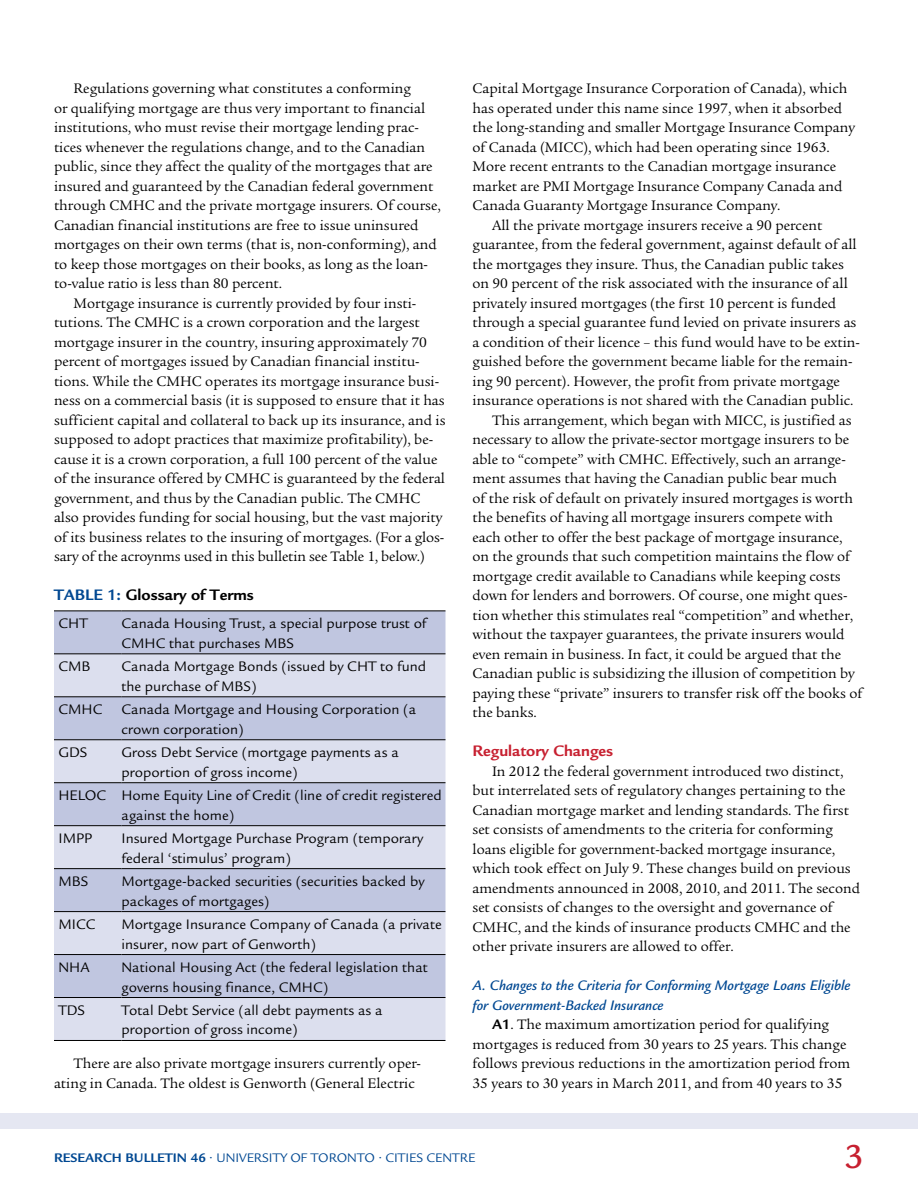
<style>
.page{position:relative;width:918px;height:1188px;background:#fff}
.page>*{position:absolute;margin:0;border:0;box-sizing:border-box;transform-origin:0 0}
.t1{font:500 36px "Legacy Sans";color:#c72030}
.table_caption{font:700 16.5px "Legacy Sans";color:#000}
.subhead{font:700 16.5px "Legacy Sans";color:#c72030}
.copy1_indent{font:15px/19.5px "Legacy Serif";color:#000}
.table_copy_left{font:15px/19.5px "Legacy Sans";color:#000}
.subhead2{font:italic 500 15px/19.5px "Legacy Sans";color:#004892}
.t2{font:13.5px "Legacy Sans";color:#004892}
.s1{color:#004892}
.s2{font-family:"Legacy Sans";font-weight:700}
.s3{font-weight:700}
</style>
<div class="page">
<div style="left:0;top:1113px;width:918px;height:16px;background:#e5e7f2"></div>
<div style="left:54px;top:611px;width:392px;height:42px;background:#c0c6e0"></div>
<svg style="left:54px;top:654px;width:392px;height:386px;background:#ced3e6"></svg>
<hr style="left:54px;top:610px;width:68px;height:1px;background:#000">
<hr style="left:122px;top:610px;width:324px;height:1px;background:#000">
<hr style="left:54px;top:653px;width:68px;height:1px;background:#000">
<hr style="left:122px;top:653px;width:324px;height:1px;background:#000">
<hr style="left:54px;top:696px;width:68px;height:1px;background:#000">
<hr style="left:122px;top:696px;width:324px;height:1px;background:#000">
<hr style="left:54px;top:739px;width:68px;height:1px;background:#000">
<hr style="left:122px;top:739px;width:324px;height:1px;background:#000">
<hr style="left:54px;top:782px;width:68px;height:1px;background:#000">
<hr style="left:122px;top:782px;width:324px;height:1px;background:#000">
<hr style="left:54px;top:825px;width:68px;height:1px;background:#000">
<hr style="left:122px;top:825px;width:324px;height:1px;background:#000">
<hr style="left:54px;top:868px;width:68px;height:1px;background:#000">
<hr style="left:122px;top:868px;width:324px;height:1px;background:#000">
<hr style="left:54px;top:911px;width:68px;height:1px;background:#000">
<hr style="left:122px;top:911px;width:324px;height:1px;background:#000">
<hr style="left:54px;top:954px;width:68px;height:1px;background:#000">
<hr style="left:122px;top:954px;width:324px;height:1px;background:#000">
<hr style="left:54px;top:997px;width:68px;height:1px;background:#000">
<hr style="left:122px;top:997px;width:324px;height:1px;background:#000">
<hr style="left:54px;top:1040px;width:68px;height:1px;background:#000">
<hr style="left:122px;top:1040px;width:324px;height:1px;background:#000">
<p class="copy1_indent" style="left:54px;top:79px;width:388px;text-indent:20px">Regulations governing what constitutes a conforming<br>or qualifying mortgage are thus very important to financial institutions, who must revise their mortgage lending prac&shy;tices whenever the regulations change, and to the Canadian public, since they affect the quality of the mortgages that are insured and guaranteed by the Canadian federal government through CMHC and the private mortgage insurers. Of course, Canadian financial institutions are free to issue uninsured mortgages on their own terms (that is, non-conforming), and to keep those mortgages on their books, as long as the loan&shy;to-value ratio is less than 80 percent.</p>
<p class="copy1_indent" style="left:54px;top:293px;width:393px;text-indent:20px">Mortgage insurance is currently provided by four insti&shy;tutions. The CMHC is a crown corporation and the largest mortgage insurer in the country, insuring approximately 70 percent of mortgages issued by Canadian financial institu&shy;tions. While the CMHC operates its mortgage insurance busi&shy;ness on a commercial basis (it is supposed to ensure that it has sufficient capital and collateral to back up its insurance, and is supposed to adopt practices that maximize profitability), be&shy;cause it is a crown corporation, a full 100 percent of the value of the insurance offered by CMHC is guaranteed by the federal government, and thus by the Canadian public. The CMHC also provides funding for social housing, but the vast majority of its business relates to the insuring of mortgages. (For a glos&shy;sary of the acroynms used in this bulletin see Table 1, below.)</p>
<p class="table_caption" style="left:54px;top:585px;width:201px"><span class="s1">TABLE 1:</span> Glossary of Terms</p>
<p class="table_copy_left" style="left:58px;top:614px;width:31px">CHT</p>
<p class="table_copy_left" style="left:122px;top:614px;width:306px">Canada Housing Trust, a special purpose trust of<br>CMHC that purchases MBS</p>
<p class="table_copy_left" style="left:58px;top:657px;width:33px">CMB</p>
<p class="table_copy_left" style="left:122px;top:657px;width:306px">Canada Mortgage Bonds (issued by CHT to fund the purchase of MBS)</p>
<p class="table_copy_left" style="left:58px;top:700px;width:45px">CMHC</p>
<p class="table_copy_left" style="left:122px;top:700px;width:296px">Canada Mortgage and Housing Corporation (a crown corporation)</p>
<p class="table_copy_left" style="left:58px;top:743px;width:30px">GDS</p>
<p class="table_copy_left" style="left:122px;top:743px;width:279px">Gross Debt Service (mortgage payments as a proportion of gross income)</p>
<p class="table_copy_left" style="left:58px;top:786px;width:49px">HELOC</p>
<p class="table_copy_left" style="left:122px;top:786px;width:322px">Home Equity Line of Credit (line of credit registered against the home)</p>
<p class="table_copy_left" style="left:58px;top:829px;width:35px">IMPP</p>
<p class="table_copy_left" style="left:122px;top:829px;width:303px">Insured Mortgage Purchase Program (temporary federal ‘stimulus’ program)</p>
<p class="table_copy_left" style="left:58px;top:872px;width:31px">MBS</p>
<p class="table_copy_left" style="left:122px;top:872px;width:304px">Mortgage-backed securities (securities backed by packages of mortgages)</p>
<p class="table_copy_left" style="left:58px;top:915px;width:38px">MICC</p>
<p class="table_copy_left" style="left:122px;top:915px;width:322px">Mortgage Insurance Company of Canada (a private insurer, now part of Genworth)</p>
<p class="table_copy_left" style="left:58px;top:958px;width:33px">NHA</p>
<p class="table_copy_left" style="left:122px;top:958px;width:308px">National Housing Act (the federal legislation that governs housing finance, CMHC)</p>
<p class="table_copy_left" style="left:58px;top:1001px;width:28px">TDS</p>
<p class="table_copy_left" style="left:122px;top:1001px;width:263px">Total Debt Service (all debt payments as a proportion of gross income)</p>
<p class="copy1_indent" style="left:54px;top:1054px;width:369px;text-indent:20px">There are also private mortgage insurers currently oper&shy;ating in Canada. The oldest is Genworth (General Electric</p>
<p class="copy1_indent" style="left:472px;top:79px;width:384px">Capital Mortgage Insurance Corporation of Canada), which has operated under this name since 1997, when it absorbed the long-standing and smaller Mortgage Insurance Company of Canada (MICC), which had been operating since 1963.<br>More recent entrants to the Canadian mortgage insurance market are PMI Mortgage Insurance Company Canada and Canada Guaranty Mortgage Insurance Company.</p>
<p class="copy1_indent" style="left:472px;top:215px;width:389px;text-indent:20px">All the private mortgage insurers receive a 90 percent guarantee, from the federal government, against default of all the mortgages they insure. Thus, the Canadian public takes on 90 percent of the risk associated with the insurance of all privately insured mortgages (the first 10 percent is funded through a special guarantee fund levied on private insurers as a condition of their licence – this fund would have to be extin&shy;guished before the government became liable for the remain&shy;ing 90 percent). However, the profit from private mortgage insurance operations is not shared with the Canadian public.</p>
<p class="copy1_indent" style="left:472px;top:410px;width:392px;text-indent:20px">This arrangement, which began with MICC, is justified as necessary to allow the private-sector mortgage insurers to be able to “compete” with CMHC. Effectively, such an arrange&shy;ment assumes that having the Canadian public bear much<br>of the risk of default on privately insured mortgages is worth the benefits of having all mortgage insurers compete with each other to offer the best package of mortgage insurance, on the grounds that such competition maintains the flow of mortgage credit available to Canadians while keeping costs down for lenders and borrowers. Of course, one might ques&shy;tion whether this stimulates real “competition” and whether, without the taxpayer guarantees, the private insurers would even remain in business. In fact, it could be argued that the Canadian public is subsidizing the illusion of competition by paying these “private” insurers to transfer risk off the books of the banks.</p>
<p class="subhead" style="left:472px;top:741px;width:142px">Regulatory Changes</p>
<p class="copy1_indent" style="left:472px;top:761px;width:389px;text-indent:20px">In 2012 the federal government introduced two distinct, but interrelated sets of regulatory changes pertaining to the Canadian mortgage market and lending standards. The first set consists of amendments to the criteria for conforming loans eligible for government-backed mortgage insurance, which took effect on July 9. These changes build on previous amendments announced in 2008, 2010, and 2011. The second set consists of changes to the oversight and governance of CMHC, and the kinds of insurance products CMHC and the other private insurers are allowed to offer.</p>
<p class="subhead2" style="left:472px;top:976px;width:380px">A. Changes to the Criteria for Conforming Mortgage Loans Eligible for Government-Backed Insurance</p>
<p class="copy1_indent" style="left:472px;top:1015px;width:379px;text-align:center"><span class="s2">A1</span>. The maximum amortization period for qualifying mortgages is reduced from 30 years to 25 years. This change follows previous reductions in the amortization period from 35 years to 30 years in March 2011, and from 40 years to 35</p>
<p class="t2" style="left:54px;top:1150px;width:423px"><span class="s3">RESEARCH BULLETIN 46</span> • UNIVERSITY OF TORONTO • CITIES CENTRE</p>
<p class="t1" style="left:844px;top:1136px;width:21px">3</p>
</div>
